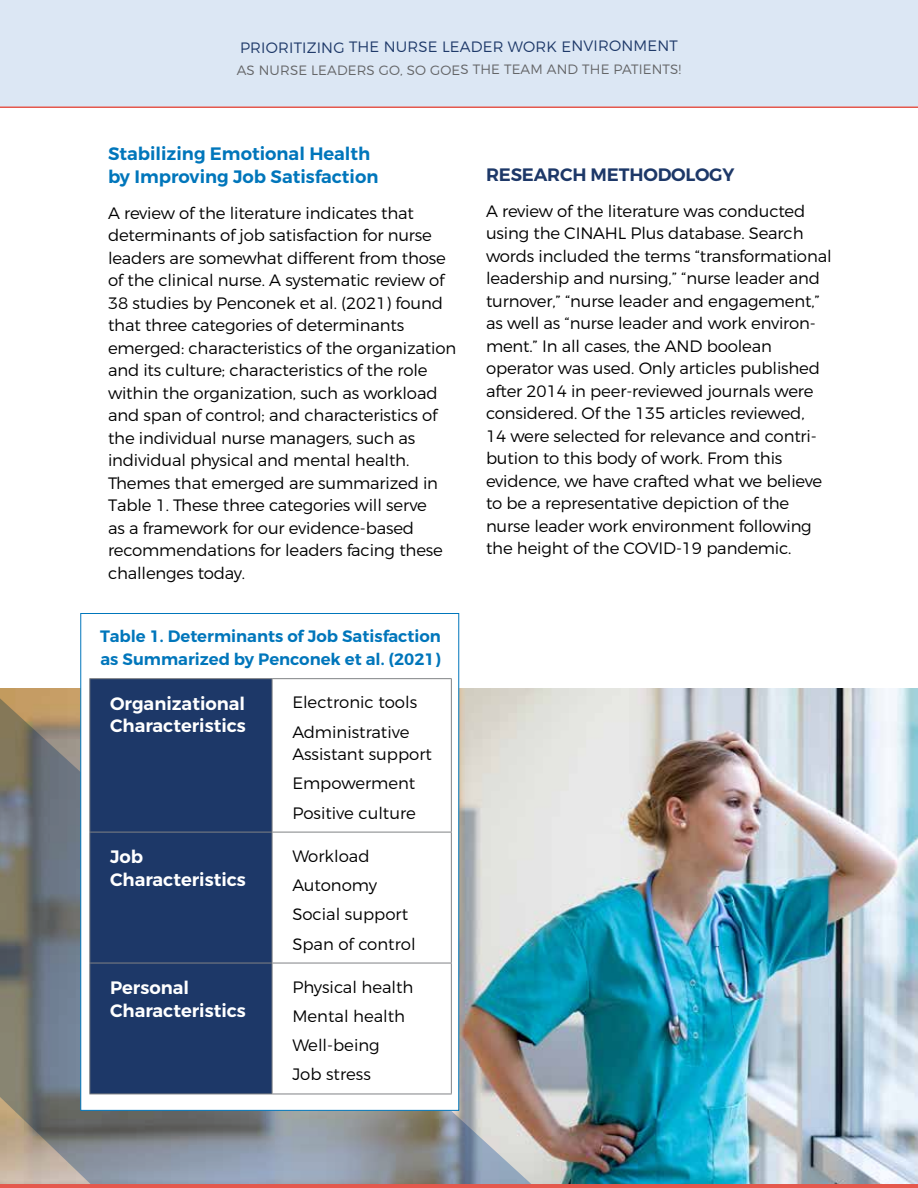
<style>
.page{position:relative;width:918px;height:1188px;background:#fff}
.page>*{position:absolute;margin:0;border:0;box-sizing:border-box;transform-origin:0 0}
.t1{font:600 18px/22.5px "Montserrat";color:#fff}
.t2{font:600 18px/22.5px "Montserrat";color:#0076bb}
.t3{font:600 18px "Montserrat";letter-spacing:-.01em;color:#1d3868}
.t4{font:300 16.5px/22.5px "Montserrat";letter-spacing:-.01em;color:#000}
.t5{font:600 16.5px/22.5px "Montserrat";color:#0076bb}
.t6{font:300 15px "Montserrat";letter-spacing:.005em;color:#1d3868}
.t7{font:300 13.5px "Montserrat";letter-spacing:.005em;color:#636466}
</style>
<div class="page">
<div style="left:0;top:0;width:918px;height:106px;background:#dce7f4"></div>
<hr style="left:0;top:106px;width:918px;height:2px;background:#e5584d">
<img style="left:544px;top:689px;width:374px;height:495px">
<svg style="left:0;top:613px;width:544px;height:571px;background:#9da1a0"></svg>
<div style="left:80px;top:613px;width:379px;height:498px;background:#fff;border:1px solid #0076bb"></div>
<div style="left:90px;top:679px;width:182px;height:415px;background:#1d3868"></div>
<hr style="left:89px;top:678px;width:183px;height:1px;background:#808285">
<hr style="left:89px;top:679px;width:1px;height:153px;background:#808285">
<hr style="left:272px;top:678px;width:180px;height:1px;background:#808285">
<hr style="left:272px;top:679px;width:1px;height:153px;background:#808285">
<hr style="left:451px;top:679px;width:1px;height:153px;background:#808285">
<hr style="left:89px;top:832px;width:183px;height:1px;background:#808285">
<hr style="left:89px;top:832px;width:1px;height:131px;background:#808285">
<hr style="left:272px;top:832px;width:180px;height:1px;background:#808285">
<hr style="left:272px;top:832px;width:1px;height:131px;background:#808285">
<hr style="left:451px;top:832px;width:1px;height:131px;background:#808285">
<hr style="left:89px;top:963px;width:183px;height:1px;background:#808285">
<hr style="left:89px;top:963px;width:1px;height:131px;background:#808285">
<hr style="left:272px;top:963px;width:180px;height:1px;background:#808285">
<hr style="left:272px;top:963px;width:1px;height:131px;background:#808285">
<hr style="left:451px;top:963px;width:1px;height:131px;background:#808285">
<hr style="left:89px;top:1094px;width:183px;height:1px;background:#808285">
<hr style="left:272px;top:1094px;width:180px;height:1px;background:#808285">
<hr style="left:0;top:1184px;width:918px;height:4px;background:#e5584d">
<p class="t6" style="left:240px;top:38px;width:439px">PRIORITIZING THE NURSE LEADER WORK ENVIRONMENT</p>
<p class="t7" style="left:237px;top:61px;width:446px">AS NURSE LEADERS GO, SO GOES THE TEAM AND THE PATIENTS!</p>
<p class="t2" style="left:108px;top:143px;width:272px">Stabilizing Emotional Health by Improving Job Satisfaction</p>
<p class="t4" style="left:108px;top:201px;width:350px">A review of the literature indicates that determinants of job satisfaction for nurse leaders are somewhat different from those of the clinical nurse. A systematic review of 38 studies by Penconek et al. (2021) found that three categories of determinants emerged: characteristics of the organization and its culture; characteristics of the role within the organization, such as workload and span of control; and characteristics of the individual nurse managers, such as individual physical and mental health.<br>Themes that emerged are summarized in Table 1. These three categories will serve<br>as a framework for our evidence-based recommendations for leaders facing these challenges today.</p>
<p class="t5" style="left:100px;top:625px;width:342px">Table 1. Determinants of Job Satisfaction as Summarized by Penconek et al. (2021)</p>
<p class="t1" style="left:110px;top:692px;width:137px">Organizational<br>Characteristics</p>
<p class="t4" style="left:292px;top:688px;width:126px;line-height:29.2px">Electronic tools<br>Administrative</p>
<p class="t4" style="left:292px;top:739px;width:141px;line-height:29.2px">Assistant support<br>Empowerment<br>Positive culture</p>
<p class="t1" style="left:110px;top:846px;width:137px">Job<br>Characteristics</p>
<p class="t4" style="left:292px;top:841px;width:125px;line-height:29.2px">Workload<br>Autonomy<br>Social support<br>Span of control</p>
<p class="t1" style="left:110px;top:977px;width:137px">Personal<br>Characteristics</p>
<p class="t4" style="left:292px;top:972px;width:123px;line-height:29.2px">Physical health<br>Mental health<br>Well-being<br>Job stress</p>
<p class="t3" style="left:486px;top:163px;width:250px">RESEARCH METHODOLOGY</p>
<p class="t4" style="left:486px;top:199px;width:347px">A review of the literature was conducted using the CINAHL Plus database. Search words included the terms “transformational leadership and nursing,” “nurse leader and turnover,” “nurse leader and engagement,” as well as “nurse leader and work environ&shy;ment.” In all cases, the AND boolean operator was used. Only articles published after 2014 in peer-reviewed journals were considered. Of the 135 articles reviewed,<br>14 were selected for relevance and contri&shy;bution to this body of work. From this evidence, we have crafted what we believe to be a representative depiction of the nurse leader work environment following the height of the COVID-19 pandemic.</p>
</div>
